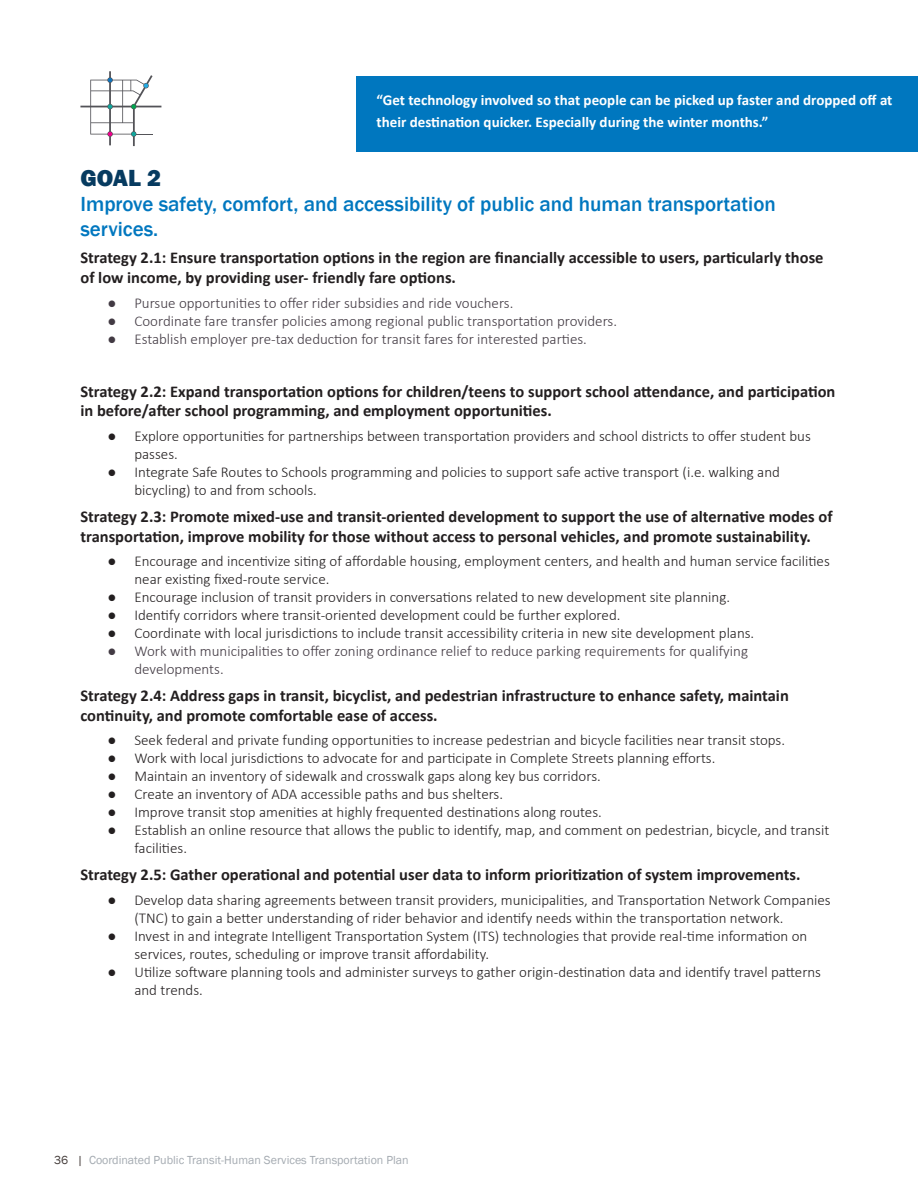
<style>
.page{position:relative;width:918px;height:1188px;background:#fff}
.page>*{position:absolute;margin:0;border:0;box-sizing:border-box;transform-origin:0 0}
.t1{font:800 24px "Franklin Gothic";color:#073b60}
.t2{font:500 21px/25.2px "Franklin Gothic";color:#0077bf}
.t3{font:700 16.5px/19.8px "Calibri";color:#231f20}
.t4{font:300 15px/18px "Calibri";color:#231f20}
.t5{font:300 15px/18px "Calibri";color:#423a43}
.t6{font:700 15px/21.6px "Calibri";color:#fff}
.t7{font:12px "Franklin Gothic";color:#a4aab1}
.s1{font-weight:700}
.s2{color:#433b39}
</style>
<div class="page">
<svg style="left:80px;top:71px;width:81px;height:75px"></svg>
<div style="left:356px;top:76px;width:562px;height:76px;background:#0077bf"></div>
<p class="t6" style="left:377px;top:89px;width:517px">“Get technology involved so that people can be picked up faster and dropped off at their destination quicker. Especially during the winter months.”</p>
<h1 class="t1" style="left:80px;top:162px;width:82px">GOAL 2</h1>
<h2 class="t2" style="left:80px;top:192px;width:697px">Improve safety, comfort, and accessibility of public and human transportation services.</h2>
<p class="t3" style="left:80px;top:247px;width:745px">Strategy 2.1: Ensure transportation options in the region are financially accessible to users, particularly those of low income, by providing user- friendly fare options.</p>
<p class="t5" style="left:107px;top:293px;width:407px"><span class="s1">●</span> Pursue opportunities to offer rider subsidies and ride vouchers.</p>
<p class="t5" style="left:107px;top:311px;width:511px"><span class="s1">●</span> Coordinate fare transfer policies among regional public transportation providers.</p>
<p class="t5" style="left:107px;top:329px;width:481px"><span class="s1">●</span> Establish employer pre-tax deduction for transit fares for interested parties.</p>
<p class="t3" style="left:80px;top:381px;width:756px">Strategy 2.2: Expand transportation options for children/teens to support school attendance, and participation in before/after school programming, and employment opportunities.</p>
<p class="t4" style="left:134px;top:427px;width:678px;text-indent:-27px"><span class="s1">●</span> Explore opportunities for partnerships between transportation providers and school districts to offer student bus passes.</p>
<p class="t4" style="left:134px;top:463px;width:647px;text-indent:-27px"><span class="s1">●</span> Integrate Safe Routes to Schools programming and policies to support safe active transport (i.e. walking and bicycling) to and from schools.</p>
<p class="t3" style="left:80px;top:506px;width:754px">Strategy 2.3: Promote mixed-use and transit-oriented development to support the use of alternative modes of transportation, improve mobility for those without access to personal vehicles, and promote sustainability.</p>
<p class="t4" style="left:134px;top:552px;width:697px;text-indent:-27px"><span class="s1">●</span> Encourage and incentivize siting of affordable housing, employment centers, and health and human service facilities near existing fixed-route service.</p>
<p class="t4" style="left:107px;top:588px;width:624px"><span class="s1">●</span> Encourage inclusion of transit providers in conversations related to new development site planning.</p>
<p class="t4" style="left:107px;top:606px;width:515px"><span class="s1">●</span> Identify corridors where transit-oriented development could be further explored.</p>
<p class="t4" style="left:107px;top:624px;width:648px"><span class="s1">●</span> Coordinate with local jurisdictions to include transit accessibility criteria in new site development plans.</p>
<p class="t5" style="left:134px;top:642px;width:615px;text-indent:-27px"><span class="s1">●</span> Work with municipalities to offer zoning ordinance relief to reduce parking requirements for qualifying developments.</p>
<p class="t3" style="left:80px;top:685px;width:710px">Strategy 2.4: Address gaps in transit, bicyclist, and pedestrian infrastructure to enhance safety, maintain continuity, and promote comfortable ease of access.</p>
<p class="t4" style="left:107px;top:731px;width:679px"><span class="s1">●</span> Seek federal and private funding opportunities to increase pedestrian and bicycle facilities near transit stops.</p>
<p class="t4" style="left:107px;top:749px;width:610px"><span class="s1">●</span> Work with local jurisdictions to advocate for and participate in Complete Streets planning efforts.</p>
<p class="t4" style="left:107px;top:767px;width:495px"><span class="s1">●</span> Maintain an inventory of sidewalk and crosswalk gaps along key bus corridors.</p>
<p class="t4" style="left:107px;top:785px;width:397px"><span class="s1">●</span> Create an inventory of ADA accessible paths and bus shelters.</p>
<p class="t4" style="left:107px;top:803px;width:496px"><span class="s1">●</span> Improve transit stop amenities at highly frequented destinations along routes.</p>
<p class="t4" style="left:134px;top:821px;width:696px;text-indent:-27px"><span class="s1">●</span> Establish an online resource that allows the public to identify, map, and comment on pedestrian, bicycle, and transit facilities.</p>
<p class="t3" style="left:80px;top:864px;width:722px">Strategy 2.5: Gather operational and potential user data to inform prioritization of system improvements.</p>
<p class="t4" style="left:134px;top:891px;width:698px;text-indent:-27px"><span class="s1">●</span> Develop data sharing agreements between transit providers, municipalities, and Transportation Network Companies (TNC) to gain a better understanding of rider behavior and identify needs within the transportation network.</p>
<p class="t4" style="left:134px;top:927px;width:674px;text-indent:-27px"><span class="s1">●</span> Invest in and integrate Intelligent Transportation System (ITS) technologies that provide real-time information on services, routes, scheduling or improve transit affordability.</p>
<p class="t4" style="left:134px;top:963px;width:688px;text-indent:-27px"><span class="s1">●</span> Utilize software planning tools and administer surveys to gather origin-destination data and identify travel patterns and trends.</p>
<p class="t7" style="left:54px;top:1153px;width:356px"><span class="s2">36 |</span> Coordinated Public Transit-Human Services Transportation Plan</p>
</div>
